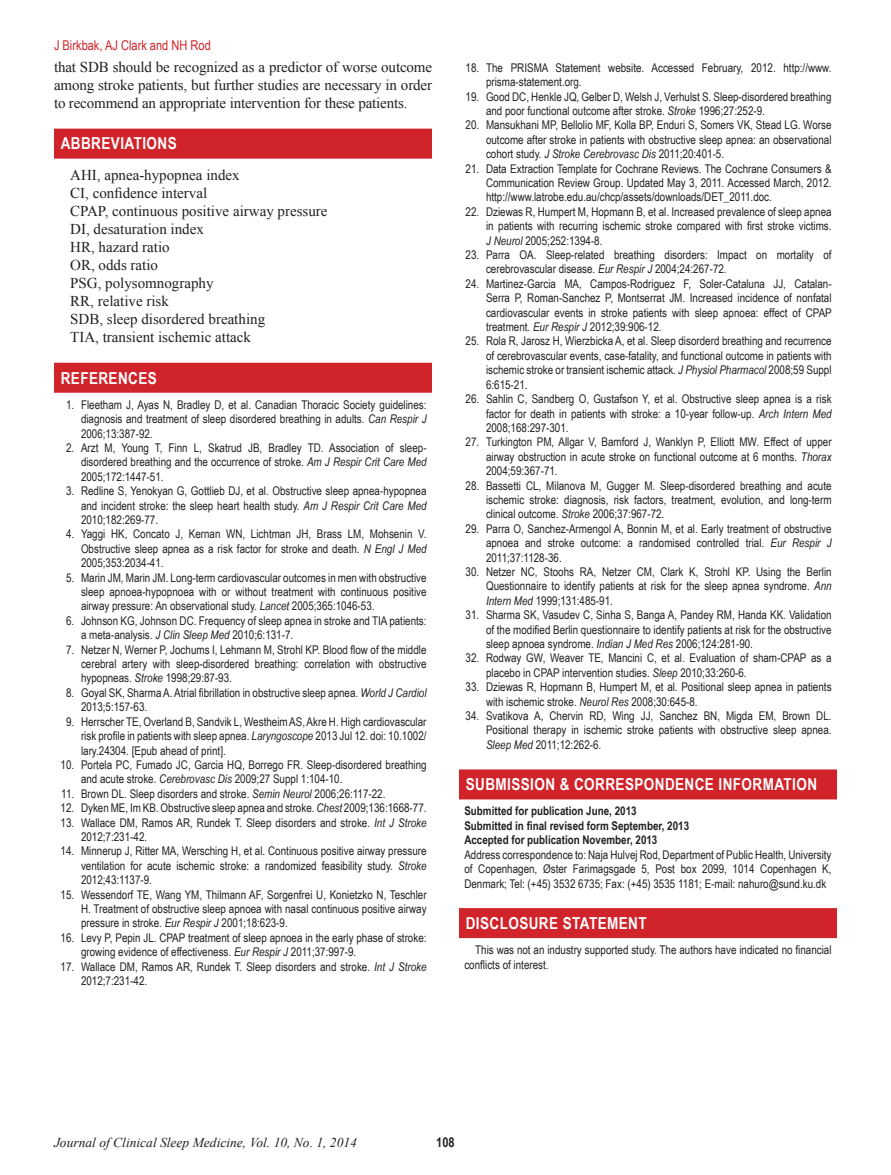
<style>
.page{position:relative;width:891px;height:1175px;background:#fff}
.page>*{position:absolute;margin:0;border:0;box-sizing:border-box;transform-origin:0 0}
.t1{font:700 16.5px "Arial Narrow";letter-spacing:.025em;color:#fff}
.t2{font:15px/18px "Times New Roman";color:#231f20;text-align:justify}
.t3{font:italic 13.5px "Times New Roman";color:#231f20}
.t4{font:13.5px "Arial Narrow";color:#d1232a}
.t5{font:700 13.5px "Arial Narrow";color:#231f20}
.t6{font:12px/14.4px "Arial Narrow";color:#231f20;text-align:justify}
.t7{font:700 12px/14.4px "Arial Narrow";color:#231f20}
.s1{font-style:italic}
</style>
<div class="page">
<div style="left:54px;top:129px;width:378px;height:30px;background:#d1232a"></div>
<div style="left:54px;top:363px;width:378px;height:30px;background:#d1232a"></div>
<div style="left:459px;top:769px;width:378px;height:30px;background:#d1232a"></div>
<div style="left:459px;top:908px;width:378px;height:30px;background:#d1232a"></div>
<p class="t4" style="left:54px;top:35px;width:158px">J Birkbak, AJ Clark and NH Rod</p>
<p class="t2" style="left:54px;top:58px;width:380px">that SDB should be recognized as a predictor of worse outcome among stroke patients, but further studies are necessary in order to recommend an appropriate intervention for these patients.</p>
<h1 class="t1" style="left:61px;top:131px;width:117px">ABBREVIATIONS</h1>
<p class="t2" style="left:70px;top:166px;width:259px;text-align:left">AHI, apnea-hypopnea index<br>CI, confidence interval<br>CPAP, continuous positive airway pressure<br>DI, desaturation index<br>HR, hazard ratio<br>OR, odds ratio<br>PSG, polysomnography<br>RR, relative risk<br>SDB, sleep disordered breathing<br>TIA, transient ischemic attack</p>
<h1 class="t1" style="left:61px;top:365px;width:98px">REFERENCES</h1>
<p class="t6" style="left:81px;top:397px;width:347px;text-indent:-15px">1. Fleetham J, Ayas N, Bradley D, et al. Canadian Thoracic Society guidelines: diagnosis and treatment of sleep disordered breathing in adults. <span class="s1">Can Respir J </span>2006;13:387-92.</p>
<p class="t6" style="left:81px;top:440px;width:347px;text-indent:-15px">2. Arzt M, Young T, Finn L, Skatrud JB, Bradley TD. Association of sleep&shy;disordered breathing and the occurrence of stroke. <span class="s1">Am J Respir Crit Care Med </span>2005;172:1447-51.</p>
<p class="t6" style="left:81px;top:483px;width:347px;text-indent:-15px">3. Redline S, Yenokyan G, Gottlieb DJ, et al. Obstructive sleep apnea-hypopnea and incident stroke: the sleep heart health study. <span class="s1">Am J Respir Crit Care Med </span>2010;182:269-77.</p>
<p class="t6" style="left:81px;top:526px;width:347px;text-indent:-15px">4. Yaggi HK, Concato J, Kernan WN, Lichtman JH, Brass LM, Mohsenin V.<br>Obstructive sleep apnea as a risk factor for stroke and death. <span class="s1">N Engl J Med </span>2005;353:2034-41.</p>
<p class="t6" style="left:81px;top:570px;width:347px;text-indent:-15px">5. Marin JM, Marin JM. Long-term cardiovascular outcomes in men with obstructive sleep apnoea-hypopnoea with or without treatment with continuous positive airway pressure: An observational study. <span class="s1">Lancet</span> 2005;365:1046-53.</p>
<p class="t6" style="left:81px;top:613px;width:347px;text-indent:-15px">6. Johnson KG, Johnson DC. Frequency of sleep apnea in stroke and TIA patients: a meta-analysis. <span class="s1">J Clin Sleep Med</span> 2010;6:131-7.</p>
<p class="t6" style="left:81px;top:642px;width:347px;text-indent:-15px">7. Netzer N, Werner P, Jochums I, Lehmann M, Strohl KP. Blood flow of the middle cerebral artery with sleep-disordered breathing: correlation with obstructive hypopneas. <span class="s1">Stroke</span> 1998;29:87-93.</p>
<p class="t6" style="left:81px;top:685px;width:347px;text-indent:-15px">8. Goyal SK, Sharma A. Atrial fibrillation in obstructive sleep apnea. <span class="s1">World J Cardiol<br></span>2013;5:157-63.</p>
<p class="t6" style="left:81px;top:714px;width:347px;text-indent:-15px">9. Herrscher TE, Overland B, Sandvik L, Westheim AS, Akre H. High cardiovascular risk profile in patients with sleep apnea. <span class="s1">Laryngoscope</span> 2013 Jul 12. doi: 10.1002/ lary.24304. [Epub ahead of print].</p>
<p class="t6" style="left:81px;top:757px;width:347px;text-indent:-20px">10. Portela PC, Fumado JC, Garcia HQ, Borrego FR. Sleep-disordered breathing and acute stroke. <span class="s1">Cerebrovasc Dis</span> 2009;27 Suppl 1:104-10.</p>
<p class="t6" style="left:61px;top:786px;width:326px">11. Brown DL. Sleep disorders and stroke. <span class="s1">Semin Neurol</span> 2006;26:117-22.</p>
<p class="t6" style="left:61px;top:800px;width:368px">12. Dyken ME, Im KB. Obstructive sleep apnea and stroke. <span class="s1">Chest</span> 2009;136:1668-77.</p>
<p class="t6" style="left:81px;top:814px;width:347px;text-indent:-20px">13. Wallace DM, Ramos AR, Rundek T. Sleep disorders and stroke. <span class="s1">Int J Stroke<br></span>2012;7:231-42.</p>
<p class="t6" style="left:81px;top:843px;width:347px;text-indent:-20px">14. Minnerup J, Ritter MA, Wersching H, et al. Continuous positive airway pressure ventilation for acute ischemic stroke: a randomized feasibility study. <span class="s1">Stroke </span>2012;43:1137-9.</p>
<p class="t6" style="left:81px;top:886px;width:347px;text-indent:-20px">15. Wessendorf TE, Wang YM, Thilmann AF, Sorgenfrei U, Konietzko N, Teschler H. Treatment of obstructive sleep apnoea with nasal continuous positive airway pressure in stroke. <span class="s1">Eur Respir J</span> 2001;18:623-9.</p>
<p class="t6" style="left:81px;top:930px;width:347px;text-indent:-20px">16. Levy P, Pepin JL. CPAP treatment of sleep apnoea in the early phase of stroke: growing evidence of effectiveness. <span class="s1">Eur Respir J</span> 2011;37:997-9.</p>
<p class="t6" style="left:81px;top:958px;width:347px;text-indent:-20px">17. Wallace DM, Ramos AR, Rundek T. Sleep disorders and stroke. <span class="s1">Int J Stroke<br></span>2012;7:231-42.</p>
<p class="t6" style="left:486px;top:60px;width:347px;text-indent:-20px">18. The PRISMA Statement website. Accessed February, 2012. http://www. prisma-statement.org.</p>
<p class="t6" style="left:486px;top:89px;width:347px;text-indent:-20px">19. Good DC, Henkle JQ, Gelber D, Welsh J, Verhulst S. Sleep-disordered breathing and poor functional outcome after stroke. <span class="s1">Stroke</span> 1996;27:252-9.</p>
<p class="t6" style="left:486px;top:117px;width:347px;text-indent:-20px">20. Mansukhani MP, Bellolio MF, Kolla BP, Enduri S, Somers VK, Stead LG. Worse outcome after stroke in patients with obstructive sleep apnea: an observational cohort study. <span class="s1">J Stroke Cerebrovasc Dis</span> 2011;20:401-5.</p>
<p class="t6" style="left:486px;top:161px;width:347px;text-indent:-20px">21. Data Extraction Template for Cochrane Reviews. The Cochrane Consumers &amp; Communication Review Group. Updated May 3, 2011. Accessed March, 2012. http://www.latrobe.edu.au/chcp/assets/downloads/DET_2011.doc.</p>
<p class="t6" style="left:486px;top:204px;width:347px;text-indent:-20px">22. Dziewas R, Humpert M, Hopmann B, et al. Increased prevalence of sleep apnea in patients with recurring ischemic stroke compared with first stroke victims.<br><span class="s1">J Neurol</span> 2005;252:1394-8.</p>
<p class="t6" style="left:486px;top:247px;width:347px;text-indent:-20px">23. Parra OA. Sleep-related breathing disorders: Impact on mortality of cerebrovascular disease. <span class="s1">Eur Respir J</span> 2004;24:267-72.</p>
<p class="t6" style="left:486px;top:276px;width:347px;text-indent:-20px">24. Martinez-Garcia MA, Campos-Rodriguez F, Soler-Cataluna JJ, Catalan-Serra P, Roman-Sanchez P, Montserrat JM. Increased incidence of nonfatal cardiovascular events in stroke patients with sleep apnoea: effect of CPAP treatment. <span class="s1">Eur Respir J</span> 2012;39:906-12.</p>
<p class="t6" style="left:486px;top:333px;width:347px;text-indent:-20px">25. Rola R, Jarosz H, Wierzbicka A, et al. Sleep disorderd breathing and recurrence of cerebrovascular events, case-fatality, and functional outcome in patients with ischemic stroke or transient ischemic attack. <span class="s1">J Physiol Pharmacol</span> 2008;59 Suppl 6:615-21.</p>
<p class="t6" style="left:486px;top:391px;width:347px;text-indent:-20px">26. Sahlin C, Sandberg O, Gustafson Y, et al. Obstructive sleep apnea is a risk factor for death in patients with stroke: a 10-year follow-up. <span class="s1">Arch Intern Med </span>2008;168:297-301.</p>
<p class="t6" style="left:486px;top:434px;width:347px;text-indent:-20px">27. Turkington PM, Allgar V, Bamford J, Wanklyn P, Elliott MW. Effect of upper airway obstruction in acute stroke on functional outcome at 6 months. <span class="s1">Thorax </span>2004;59:367-71.</p>
<p class="t6" style="left:486px;top:477px;width:347px;text-indent:-20px">28. Bassetti CL, Milanova M, Gugger M. Sleep-disordered breathing and acute ischemic stroke: diagnosis, risk factors, treatment, evolution, and long-term clinical outcome. <span class="s1">Stroke</span> 2006;37:967-72.</p>
<p class="t6" style="left:486px;top:521px;width:347px;text-indent:-20px">29. Parra O, Sanchez-Armengol A, Bonnin M, et al. Early treatment of obstructive apnoea and stroke outcome: a randomised controlled trial. <span class="s1">Eur Respir J </span>2011;37:1128-36.</p>
<p class="t6" style="left:486px;top:564px;width:347px;text-indent:-20px">30. Netzer NC, Stoohs RA, Netzer CM, Clark K, Strohl KP. Using the Berlin Questionnaire to identify patients at risk for the sleep apnea syndrome. <span class="s1">Ann Intern Med</span> 1999;131:485-91.</p>
<p class="t6" style="left:486px;top:607px;width:347px;text-indent:-20px">31. Sharma SK, Vasudev C, Sinha S, Banga A, Pandey RM, Handa KK. Validation of the modified Berlin questionnaire to identify patients at risk for the obstructive sleep apnoea syndrome. <span class="s1">Indian J Med Res</span> 2006;124:281-90.</p>
<p class="t6" style="left:486px;top:650px;width:347px;text-indent:-20px">32. Rodway GW, Weaver TE, Mancini C, et al. Evaluation of sham-CPAP as a placebo in CPAP intervention studies. <span class="s1">Sleep</span> 2010;33:260-6.</p>
<p class="t6" style="left:486px;top:679px;width:347px;text-indent:-20px">33. Dziewas R, Hopmann B, Humpert M, et al. Positional sleep apnea in patients with ischemic stroke. <span class="s1">Neurol Res</span> 2008;30:645-8.</p>
<p class="t6" style="left:486px;top:708px;width:347px;text-indent:-20px">34. Svatikova A, Chervin RD, Wing JJ, Sanchez BN, Migda EM, Brown DL.<br>Positional therapy in ischemic stroke patients with obstructive sleep apnea.<br><span class="s1">Sleep Med</span> 2011;12:262-6.</p>
<h1 class="t1" style="left:466px;top:772px;width:353px">SUBMISSION &amp; CORRESPONDENCE INFORMATION</h1>
<p class="t7" style="left:464px;top:803px;width:226px">Submitted for publication June, 2013<br>Submitted in final revised form September, 2013<br>Accepted for publication November, 2013</p>
<p class="t6" style="left:464px;top:846px;width:369px">Address correspondence to: Naja Hulvej Rod, Department of Public Health, University of Copenhagen, Øster Farimagsgade 5, Post box 2099, 1014 Copenhagen K, Denmark; Tel: (+45) 3532 6735; Fax: (+45) 3535 1181; E-mail: nahuro@sund.ku.dk</p>
<h1 class="t1" style="left:466px;top:910px;width:183px">DISCLOSURE STATEMENT</h1>
<p class="t6" style="left:464px;top:942px;width:369px;text-indent:11px">This was not an industry supported study. The authors have indicated no financial conflicts of interest.</p>
<p class="t3" style="left:54px;top:1133px;width:304px">Journal of Clinical Sleep Medicine, Vol. 10, No. 1, 2014</p>
<p class="t5" style="left:436px;top:1132px;width:20px">108</p>
</div>
